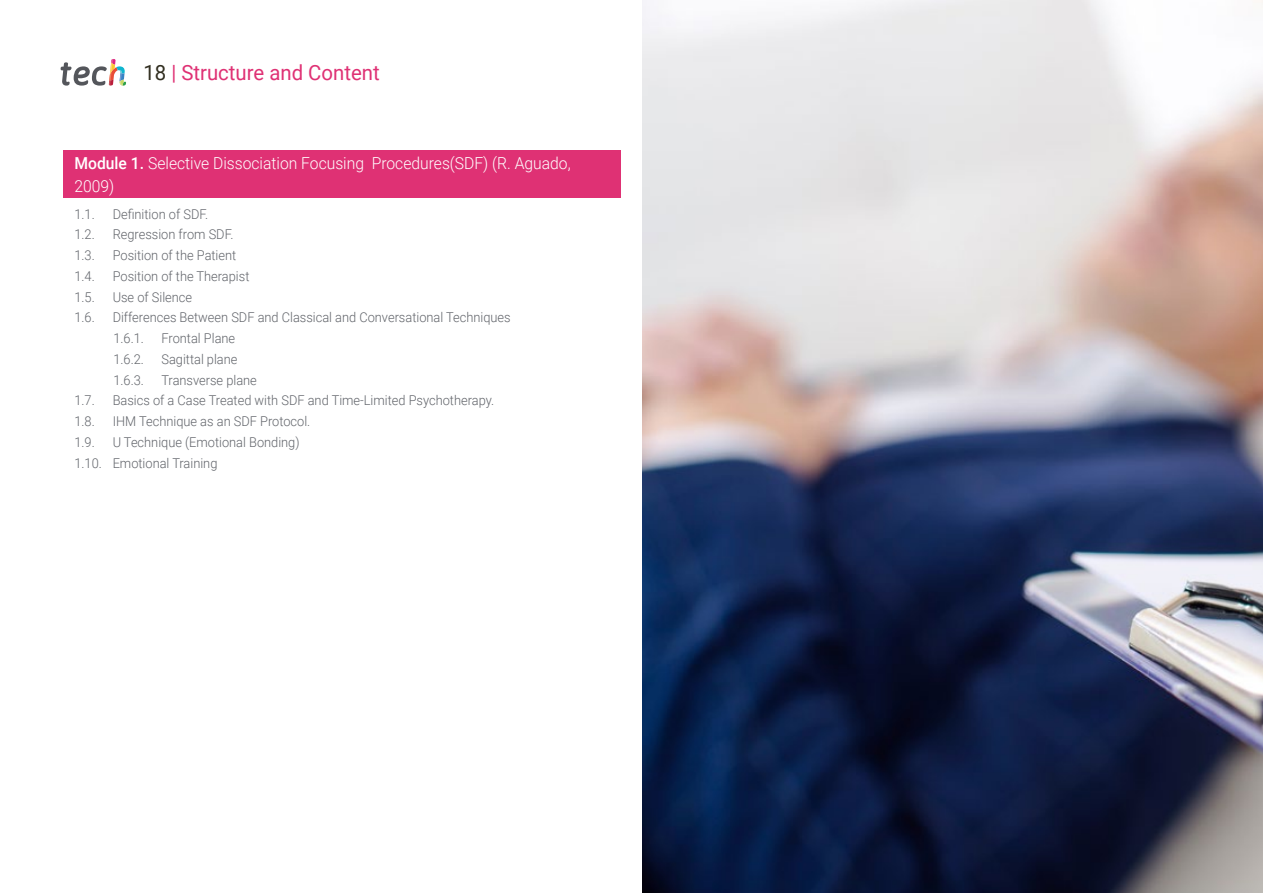
<style>
.page{position:relative;width:1263px;height:893px;background:#fff}
.page>*{position:absolute;margin:0;border:0;box-sizing:border-box;transform-origin:0 0}
.t1{font:21px "Roboto";color:#df3174}
.t2{font:300 16.5px/22.5px "Roboto";color:#fff;scale:.95 1}
.t3{font:300 13.5px/20.7px "Roboto";color:#61646a;scale:.95 1}
.s1{color:#312e20}
.s2{font-weight:500}
</style>
<div class="page">
<img style="left:642px;top:0;width:621px;height:893px">
<svg style="left:61px;top:59px;width:65px;height:27px"></svg>
<div style="left:63px;top:150px;width:558px;height:48px;background:#df3174"></div>
<h1 class="t1" style="left:144px;top:57px;width:238px"><span class="s1">18</span> | Structure and Content</h1>
<p class="t2" style="left:74px;top:151px;width:524px"><span class="s2">Module 1.</span> Selective Dissociation Focusing Procedures(SDF) (R. Aguado,<br>2009)</p>
<p class="t3" style="left:74px;top:203px;width:23px">1.1.</p>
<p class="t3" style="left:113px;top:203px;width:102px">Definition of SDF.</p>
<p class="t3" style="left:74px;top:224px;width:23px">1.2.</p>
<p class="t3" style="left:113px;top:224px;width:129px">Regression from SDF.</p>
<p class="t3" style="left:74px;top:244px;width:23px">1.3.</p>
<p class="t3" style="left:113px;top:244px;width:132px">Position of the Patient</p>
<p class="t3" style="left:74px;top:265px;width:23px">1.4.</p>
<p class="t3" style="left:113px;top:265px;width:145px">Position of the Therapist</p>
<p class="t3" style="left:74px;top:286px;width:23px">1.5.</p>
<p class="t3" style="left:113px;top:286px;width:85px">Use of Silence</p>
<p class="t3" style="left:74px;top:307px;width:23px">1.6.</p>
<p class="t3" style="left:113px;top:307px;width:420px">Differences Between SDF and Classical and Conversational Techniques<br>1.6.1.</p>
<p class="t3" style="left:161px;top:327px;width:79px">Frontal Plane</p>
<p class="t3" style="left:113px;top:348px;width:34px">1.6.2.</p>
<p class="t3" style="left:161px;top:348px;width:82px">Sagittal plane</p>
<p class="t3" style="left:113px;top:369px;width:34px">1.6.3.</p>
<p class="t3" style="left:161px;top:369px;width:102px">Transverse plane</p>
<p class="t3" style="left:74px;top:390px;width:23px">1.7.</p>
<p class="t3" style="left:113px;top:390px;width:403px">Basics of a Case Treated with SDF and Time-Limited Psychotherapy.</p>
<p class="t3" style="left:74px;top:410px;width:23px">1.8.</p>
<p class="t3" style="left:113px;top:410px;width:210px">IHM Technique as an SDF Protocol.</p>
<p class="t3" style="left:74px;top:431px;width:23px">1.9.</p>
<p class="t3" style="left:74px;top:431px;width:239px;text-indent:38px">U Technique (Emotional Bonding)<br>1.10. Emotional Training</p>
</div>
